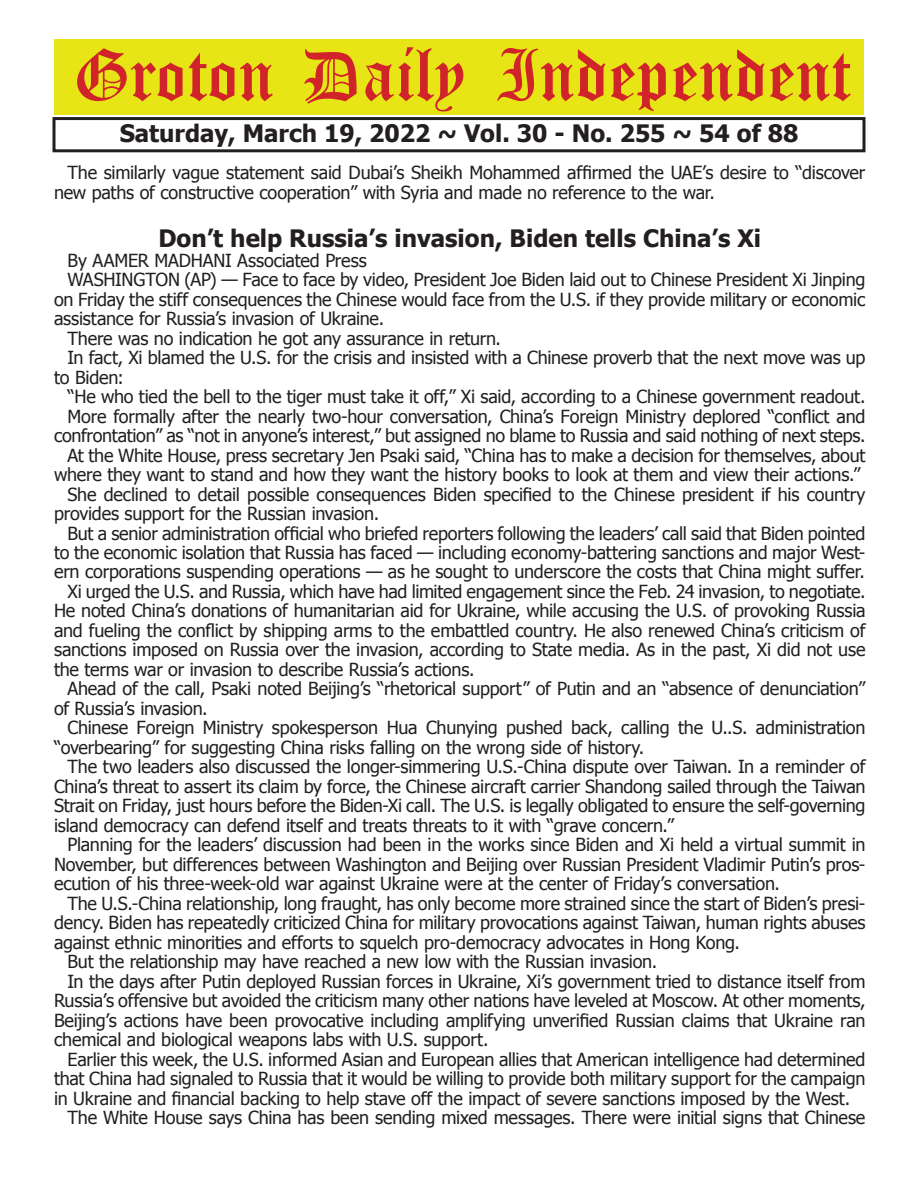
<style>
.page{position:relative;width:918px;height:1188px;background:#fff}
.page>*{position:absolute;margin:0;border:0;box-sizing:border-box;transform-origin:0 0}
.t1{font:54px "Old English Five";color:#d1232a}
.t2{font:700 24px "Tahoma";color:#231f20}
.t3{font:18px/19.5px "Tahoma";letter-spacing:-.015em;color:#231f20}
</style>
<div class="page">
<div style="left:52px;top:117px;width:814px;height:35px;border:3px solid #231f20"></div>
<div style="left:54px;top:40px;width:810px;height:75px;background:#e7e515"></div>
<h1 class="t1" style="left:73px;top:50px;width:779px">Groton Daily Independent</h1>
<h2 class="t2" style="left:120px;top:116px;width:680px">Saturday, March 19, 2022 ~ Vol. 30 - No. 255 ~ 54 of 88</h2>
<p class="t3" style="left:54px;top:162px;width:813px;text-indent:14px">The similarly vague statement said Dubai’s Sheikh Mohammed affirmed the UAE’s desire to “discover new paths of constructive cooperation” with Syria and made no reference to the war.</p>
<h2 class="t2" style="left:158px;top:222px;width:604px">Don’t help Russia’s invasion, Biden tells China’s Xi</h2>
<p class="t3" style="left:68px;top:249px;width:301px">By AAMER MADHANI Associated Press</p>
<p class="t3" style="left:68px;top:269px;width:799px">WASHINGTON (AP) — Face to face by video, President Joe Biden laid out to Chinese President Xi Jinping</p>
<p class="t3" style="left:54px;top:288px;width:813px">on Friday the stiff consequences the Chinese would face from the U.S. if they provide military or economic</p>
<p class="t3" style="left:54px;top:308px;width:332px">assistance for Russia’s invasion of Ukraine.</p>
<p class="t3" style="left:68px;top:327px;width:435px">There was no indication he got any assurance in return.</p>
<p class="t3" style="left:68px;top:347px;width:799px">In fact, Xi blamed the U.S. for the crisis and insisted with a Chinese proverb that the next move was up</p>
<p class="t3" style="left:54px;top:366px;width:71px">to Biden:</p>
<p class="t3" style="left:68px;top:386px;width:799px">“He who tied the bell to the tiger must take it off,” Xi said, according to a Chinese government readout.</p>
<p class="t3" style="left:68px;top:405px;width:800px">More formally after the nearly two-hour conversation, China’s Foreign Ministry deplored “conflict and</p>
<p class="t3" style="left:54px;top:425px;width:813px">confrontation” as “not in anyone’s interest,” but assigned no blame to Russia and said nothing of next steps.</p>
<p class="t3" style="left:68px;top:444px;width:799px">At the White House, press secretary Jen Psaki said, “China has to make a decision for themselves, about</p>
<p class="t3" style="left:54px;top:464px;width:808px">where they want to stand and how they want the history books to look at them and view their actions.”</p>
<p class="t3" style="left:68px;top:483px;width:799px">She declined to detail possible consequences Biden specified to the Chinese president if his country</p>
<p class="t3" style="left:54px;top:503px;width:327px">provides support for the Russian invasion.</p>
<p class="t3" style="left:68px;top:522px;width:800px">But a senior administration official who briefed reporters following the leaders’ call said that Biden pointed</p>
<p class="t3" style="left:54px;top:542px;width:813px">to the economic isolation that Russia has faced — including economy-battering sanctions and major West-</p>
<p class="t3" style="left:54px;top:561px;width:812px">ern corporations suspending operations — as he sought to underscore the costs that China might suffer.</p>
<p class="t3" style="left:68px;top:581px;width:800px">Xi urged the U.S. and Russia, which have had limited engagement since the Feb. 24 invasion, to negotiate.</p>
<p class="t3" style="left:54px;top:600px;width:813px">He noted China’s donations of humanitarian aid for Ukraine, while accusing the U.S. of provoking Russia</p>
<p class="t3" style="left:54px;top:620px;width:813px">and fueling the conflict by shipping arms to the embattled country. He also renewed China’s criticism of</p>
<p class="t3" style="left:54px;top:639px;width:813px">sanctions imposed on Russia over the invasion, according to State media. As in the past, Xi did not use</p>
<p class="t3" style="left:54px;top:659px;width:422px">the terms war or invasion to describe Russia’s actions.</p>
<p class="t3" style="left:68px;top:678px;width:799px">Ahead of the call, Psaki noted Beijing’s “rhetorical support” of Putin and an “absence of denunciation”</p>
<p class="t3" style="left:54px;top:698px;width:155px">of Russia’s invasion.</p>
<p class="t3" style="left:68px;top:717px;width:800px">Chinese Foreign Ministry spokesperson Hua Chunying pushed back, calling the U..S. administration</p>
<p class="t3" style="left:54px;top:737px;width:592px">“overbearing” for suggesting China risks falling on the wrong side of history.</p>
<p class="t3" style="left:68px;top:756px;width:799px">The two leaders also discussed the longer-simmering U.S.-China dispute over Taiwan. In a reminder of</p>
<p class="t3" style="left:54px;top:776px;width:813px">China’s threat to assert its claim by force, the Chinese aircraft carrier Shandong sailed through the Taiwan</p>
<p class="t3" style="left:54px;top:795px;width:813px">Strait on Friday, just hours before the Biden-Xi call. The U.S. is legally obligated to ensure the self-governing</p>
<p class="t3" style="left:54px;top:815px;width:621px">island democracy can defend itself and treats threats to it with “grave concern.”</p>
<p class="t3" style="left:68px;top:834px;width:800px">Planning for the leaders’ discussion had been in the works since Biden and Xi held a virtual summit in</p>
<p class="t3" style="left:54px;top:854px;width:813px">November, but differences between Washington and Beijing over Russian President Vladimir Putin’s pros-</p>
<p class="t3" style="left:54px;top:873px;width:728px">ecution of his three-week-old war against Ukraine were at the center of Friday’s conversation.</p>
<p class="t3" style="left:68px;top:893px;width:799px">The U.S.-China relationship, long fraught, has only become more strained since the start of Biden’s presi-</p>
<p class="t3" style="left:54px;top:912px;width:813px">dency. Biden has repeatedly criticized China for military provocations against Taiwan, human rights abuses</p>
<p class="t3" style="left:54px;top:932px;width:688px">against ethnic minorities and efforts to squelch pro-democracy advocates in Hong Kong.</p>
<p class="t3" style="left:68px;top:951px;width:591px">But the relationship may have reached a new low with the Russian invasion.</p>
<p class="t3" style="left:68px;top:971px;width:800px">In the days after Putin deployed Russian forces in Ukraine, Xi’s government tried to distance itself from</p>
<p class="t3" style="left:54px;top:990px;width:813px">Russia’s offensive but avoided the criticism many other nations have leveled at Moscow. At other moments,</p>
<p class="t3" style="left:54px;top:1010px;width:813px">Beijing’s actions have been provocative including amplifying unverified Russian claims that Ukraine ran</p>
<p class="t3" style="left:54px;top:1029px;width:436px">chemical and biological weapons labs with U.S. support.</p>
<p class="t3" style="left:68px;top:1049px;width:800px">Earlier this week, the U.S. informed Asian and European allies that American intelligence had determined</p>
<p class="t3" style="left:54px;top:1068px;width:813px">that China had signaled to Russia that it would be willing to provide both military support for the campaign</p>
<p class="t3" style="left:54px;top:1088px;width:798px">in Ukraine and financial backing to help stave off the impact of severe sanctions imposed by the West.</p>
<p class="t3" style="left:68px;top:1107px;width:799px">The White House says China has been sending mixed messages. There were initial signs that Chinese</p>
</div>
